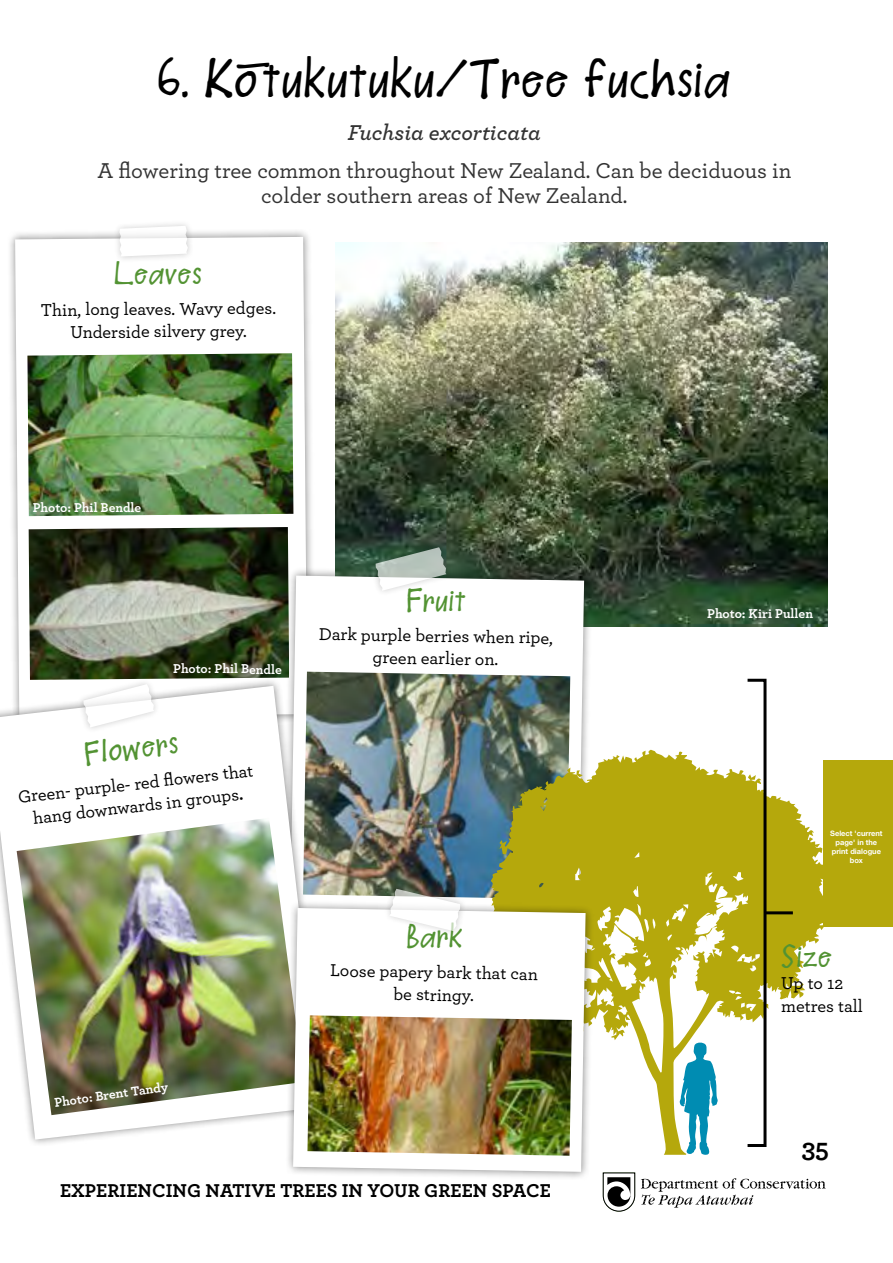
<style>
.page{position:relative;width:893px;height:1263px;background:#fff}
.page>*{position:absolute;margin:0;border:0;box-sizing:border-box;transform-origin:0 0}
.t1{font:45px "Salli Scribbles";color:#000}
.t2{font:27px "Salli Scribbles";color:#539333}
.t3{font:700 27px "Archer";color:#000}
.t4{font:500 22.5px/25.5px "Archer";color:#333;text-align:center}
.t5{font:italic 600 22.5px "Archer";color:#333}
.t6{font:700 19.5px "Archer";color:#000}
.t7{font:500 18px/22.5px "Archer";letter-spacing:-.01em;color:#000;text-align:center}
.t8{font:700 13.5px "Archer";letter-spacing:-.005em;color:#fff}
.t9{font:700 7.5px/9px "Helvetica Neue LT Std";color:#fff;text-align:center}
.s1{font-weight:700;font-size:16.5px}
</style>
<div class="page">
<img style="left:336px;top:243px;width:492px;height:384px">
<div style="left:7px;top:229px;width:309px;height:496px;background:#000;opacity:.45"></div>
<svg style="left:15px;top:237px;width:292px;height:441px"></svg>
<div style="left:113px;top:220px;width:81px;height:43px;background:#000;opacity:.3"></div>
<svg style="left:119px;top:226px;width:69px;height:31px"></svg>
<img style="left:29px;top:527px;width:260px;height:151px">
<img style="left:27px;top:353px;width:266px;height:163px">
<div style="left:282px;top:568px;width:311px;height:355px;background:#000;opacity:.45"></div>
<svg style="left:290px;top:576px;width:294px;height:324px"></svg>
<img style="left:303px;top:672px;width:267px;height:227px">
<div style="left:0;top:678px;width:329px;height:469px;background:#000;opacity:.45"></div>
<svg style="left:0;top:686px;width:321px;height:453px"></svg>
<div style="left:76px;top:678px;width:84px;height:57px;background:#000;opacity:.3"></div>
<svg style="left:83px;top:684px;width:71px;height:44px"></svg>
<img style="left:17px;top:818px;width:287px;height:297px">
<svg style="left:490px;top:750px;width:334px;height:405px;fill:#b5a80c"></svg>
<svg style="left:576px;top:770px;width:7px;height:7px"></svg>
<div style="left:746px;top:679px;width:20px;height:468px;border:3px solid #000"></div>
<hr style="left:766px;top:911px;width:27px;height:3px;background:#000">
<div style="left:368px;top:541px;width:84px;height:57px;background:#000;opacity:.3"></div>
<svg style="left:376px;top:547px;width:70px;height:44px"></svg>
<div style="left:285px;top:900px;width:309px;height:280px;background:#000;opacity:.45"></div>
<svg style="left:293px;top:908px;width:293px;height:264px"></svg>
<div style="left:383px;top:882px;width:84px;height:56px;background:#000;opacity:.3"></div>
<svg style="left:389px;top:889px;width:71px;height:42px"></svg>
<img style="left:307px;top:1015px;width:265px;height:141px">
<svg style="left:603px;top:1172px;width:32px;height:39px"></svg>
<svg style="left:641px;top:1178px;width:185px;height:30px"></svg>
<div style="left:823px;top:760px;width:70px;height:167px;background:#b5a80c"></div>
<h1 class="t1" style="left:157px;top:40px;width:575px">6. Ko-tukutuku/Tree fuchsia</h1>
<p class="t5" style="left:348px;top:115px;width:195px">Fuchsia excorticata</p>
<p class="t4" style="left:97px;top:156px;width:695px">A flowering tree common throughout New Zealand. Can be deciduous in colder southern areas of New Zealand.</p>
<h2 class="t2" style="left:114px;top:250px;width:89px;rotate:-1deg">Leaves</h2>
<p class="t7" style="left:41px;top:297px;width:237px">Thin, long leaves. Wavy edges.<br>Underside silvery grey.</p>
<p class="t8" style="left:33px;top:497px;width:110px">Photo: Phil Bendle</p>
<p class="t8" style="left:173px;top:658px;width:110px">Photo: Phil Bendle</p>
<h2 class="t2" style="left:82px;top:730px;width:95px;rotate:-7deg">Flowers</h2>
<p class="t7" style="left:17px;top:784px;width:238px;rotate:-6deg">Green- purple- red fl owers that hang downwards in groups<span class="s1">.</span></p>
<h2 class="t2" style="left:407px;top:576px;width:61px;rotate:1deg">Fruit</h2>
<p class="t7" style="left:319px;top:622px;width:236px;rotate:1deg">Dark purple berries when ripe, green earlier on.</p>
<p class="t8" style="left:53px;top:1092px;width:116px;rotate:-8deg">Photo: Brent Tandy</p>
<h2 class="t2" style="left:407px;top:912px;width:58px;rotate:1deg">Bark</h2>
<p class="t7" style="left:330px;top:958px;width:209px;rotate:1deg">Loose papery bark that can be stringy.</p>
<p class="t6" style="left:60px;top:1175px;width:492px">EXPERIENCING NATIVE TREES IN YOUR GREEN SPACE</p>
<p class="t8" style="left:707px;top:603px;width:107px">Photo: Kiri Pullen</p>
<p class="t9" style="left:830px;top:829px;width:54px">Select 'current page' in the print dialogue box</p>
<h2 class="t2" style="left:781px;top:932px;width:53px">Size</h2>
<p class="t7" style="left:781px;top:971px;width:83px;text-align:left">Up to 12 metres tall</p>
<h2 class="t3" style="left:802px;top:1127px;width:29px">35</h2>
</div>
